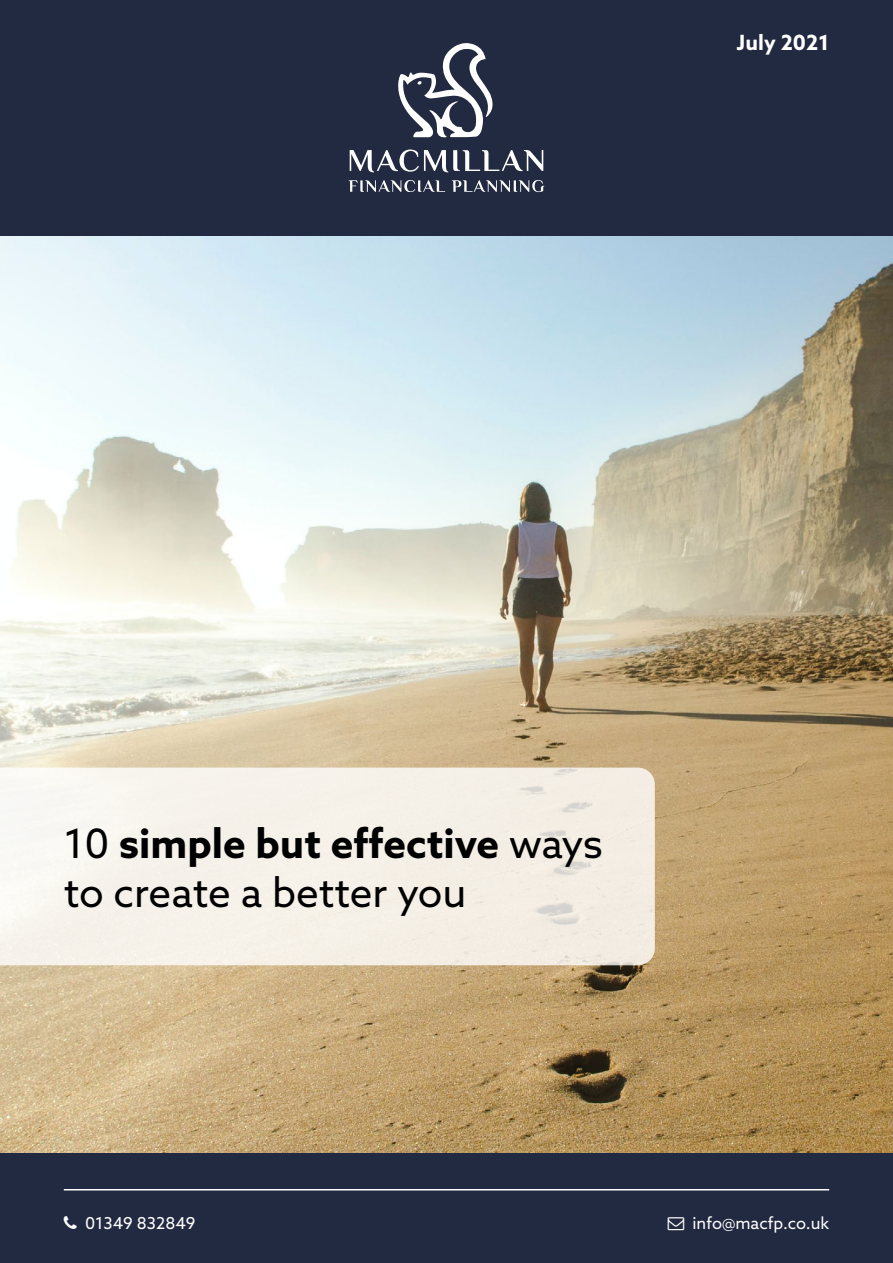
<style>
.page{position:relative;width:893px;height:1263px;background:#fff}
.page>*{position:absolute;margin:0;border:0;box-sizing:border-box;transform-origin:0 0}
.t1{font:40.5px/48.6px "Azo Sans";color:#000}
.t2{font:700 21px "Azo Sans";color:#fff}
.t3{font:16.5px "Azo Sans";color:#fff}
.s1{font-weight:700}
</style>
<div class="page">
<div style="left:0;top:0;width:893px;height:263px;background:#222a42"></div>
<svg style="left:350px;top:150px;width:193px;height:22px"></svg>
<svg style="left:349px;top:180px;width:96px;height:12px"></svg>
<svg style="left:452px;top:180px;width:92px;height:12px"></svg>
<svg style="left:398px;top:43px;width:95px;height:95px"></svg>
<img style="left:0;top:236px;width:893px;height:917px">
<div style="left:0;top:1153px;width:893px;height:110px;background:#222a42"></div>
<svg style="left:0;top:767px;width:655px;height:198px;background:#f4f0e8"></svg>
<hr style="left:64px;top:1189px;width:765px;height:1px;background:#fff">
<p class="t2" style="left:737px;top:29px;width:94px">July 2021</p>
<p class="t1" style="left:64px;top:819px;width:541px">10 <span class="s1">simple but effective</span> ways to create a better you</p>
<p class="t3" style="left:85px;top:1212px;width:112px">01349 832849</p>
<p class="t3" style="left:692px;top:1212px;width:138px">info@macfp.co.uk</p>
</div>
